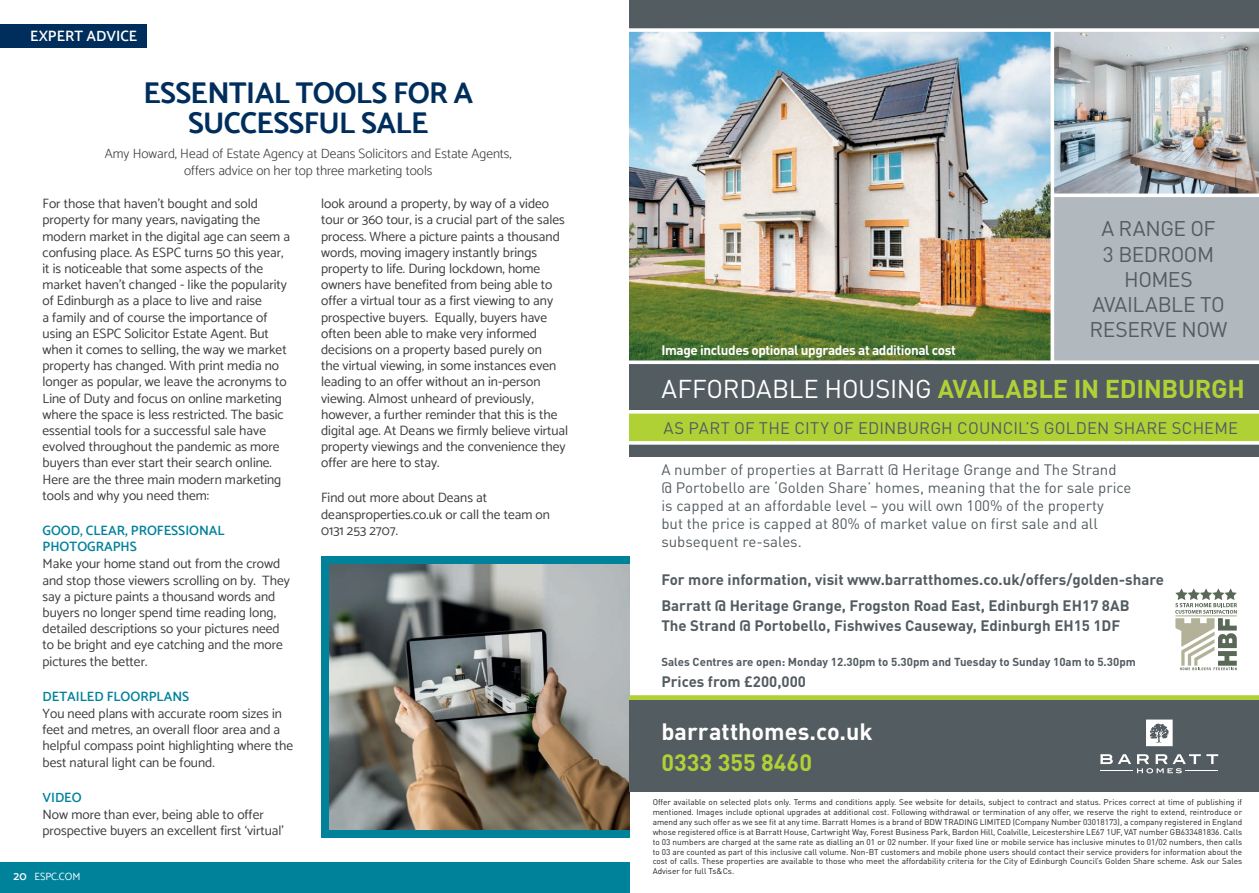
<style>
.page{position:relative;width:1259px;height:893px;background:#fff}
.page>*{position:absolute;margin:0;border:0;box-sizing:border-box;transform-origin:0 0}
.body_text{font:700 30px/30px "Catamaran";letter-spacing:-.02em;color:#002e5c;text-align:center}
.t1{font:700 25.5px "DINOT";letter-spacing:-.01em;color:#b0d136}
.t2{font:700 23.4px "DINOT";color:#fff}
.t3{font:700 23.4px "DINOT";color:#b0d136}
.t4{font:21px/25.2px "DINOT";letter-spacing:-.025em;color:#535c61;text-align:center}
.t5{font:16.65px "DINOT";letter-spacing:.01em;color:#535c61}
.t6{font:15px/18px "DINOT";color:#535c61}
.t7{font:700 15px/26.5px "DINOT";color:#535c61}
.body_text-2{font:600 15px "Catamaran";color:#fff}
.body_text-3{font:13.5px/16.2px "Catamaran";color:#3e3e3f}
.body_text-4{font:300 13.5px/16.2px "Catamaran";color:#3e3e3f;text-align:center}
.body_text-5{font:600 13.5px/16.2px "Catamaran";color:#00829b}
.t8{font:700 13.5px "DINOT";letter-spacing:-.03em;color:#fff}
.body_text-6{font:600 12px "Catamaran";color:#fff}
.t9{font:700 11.55px "DINOT";color:#535c61}
.body_text-7{font:10.5px "Catamaran";color:#fff}
.t10{font:8.25px/9.9px "DINOT";color:#231f20;text-align:justify}
.s1{font-weight:400;color:#fff}
</style>
<div class="page">
<div style="left:0;top:863px;width:629px;height:30px;background:#00829b"></div>
<div style="left:0;top:24px;width:147px;height:24px;background:#002e5c"></div>
<div style="left:321px;top:556px;width:308px;height:282px;background:#00829b"></div>
<img style="left:330px;top:565px;width:299px;height:264px">
<div style="left:629px;top:0;width:630px;height:456px;background:#535c61"></div>
<div style="left:629px;top:412px;width:630px;height:31px;background:#b0d136"></div>
<svg style="left:629px;top:441px;width:630px;height:4px;background:#eff0ec"></svg>
<svg style="left:629px;top:410px;width:630px;height:4px;background:#f5f9e9"></svg>
<img style="left:629px;top:32px;width:421px;height:328px">
<img style="left:1054px;top:32px;width:205px;height:162px">
<div style="left:629px;top:701px;width:630px;height:91px;background:#535c61"></div>
<div style="left:629px;top:695px;width:630px;height:5px;background:#b0d136"></div>
<svg style="left:1100px;top:754px;width:31px;height:10px"></svg>
<svg style="left:1206px;top:754px;width:12px;height:10px"></svg>
<svg style="left:1137px;top:754px;width:63px;height:19px"></svg>
<hr style="left:1100px;top:770px;width:33px;height:1px;background:#fff">
<hr style="left:1185px;top:770px;width:33px;height:1px;background:#fff">
<svg style="left:1146px;top:719px;width:26px;height:27px"></svg>
<div style="left:1054px;top:197px;width:205px;height:164px;background:#b2b9be"></div>
<svg style="left:1175px;top:588px;width:62px;height:82px"></svg>
<hr style="left:1175px;top:615px;width:61px;height:1px;background:#b3b299">
<svg style="left:1050px;top:32px;width:4px;height:328px"></svg>
<svg style="left:629px;top:360px;width:630px;height:4px;background:#edf0eb"></svg>
<hr style="left:1053px;top:194px;width:206px;height:3px;background:#fff">
<svg style="left:629px;top:28px;width:630px;height:4px;background:#eff0f2"></svg>
<p class="body_text-2" style="left:30px;top:27px;width:108px">EXPERT ADVICE</p>
<p class="body_text" style="left:143px;top:77px;width:331px">ESSENTIAL TOOLS FOR A<br>SUCCESSFUL SALE</p>
<p class="body_text-4" style="left:105px;top:146px;width:408px">Amy Howard, Head of Estate Agency at Deans Solicitors and Estate Agents, offers advice on her top three marketing tools</p>
<p class="body_text-3" style="left:43px;top:195px;width:249px">For those that haven’t bought and sold property for many years, navigating the modern market in the digital age can seem a confusing place. As ESPC turns 50 this year, it is noticeable that some aspects of the market haven’t changed - like the popularity of Edinburgh as a place to live and raise<br>a family and of course the importance of using an ESPC Solicitor Estate Agent. But when it comes to selling, the way we market property has changed. With print media no longer as popular, we leave the acronyms to Line of Duty and focus on online marketing where the space is less restricted. The basic essential tools for a successful sale have evolved throughout the pandemic as more buyers than ever start their search online.<br>Here are the three main modern marketing tools and why you need them:</p>
<p class="body_text-5" style="left:43px;top:522px;width:184px">GOOD, CLEAR, PROFESSIONAL<br>PHOTOGRAPHS</p>
<p class="body_text-3" style="left:43px;top:556px;width:249px">Make your home stand out from the crowd and stop those viewers scrolling on by. They say a picture paints a thousand words and buyers no longer spend time reading long, detailed descriptions so your pictures need to be bright and eye catching and the more pictures the better.</p>
<p class="body_text-5" style="left:43px;top:688px;width:148px">DETAILED FLOORPLANS</p>
<p class="body_text-3" style="left:43px;top:705px;width:252px">You need plans with accurate room sizes in feet and metres, an overall floor area and a helpful compass point highlighting where the best natural light can be found.</p>
<p class="body_text-5" style="left:43px;top:789px;width:41px">VIDEO</p>
<p class="body_text-3" style="left:43px;top:806px;width:243px">Now more than ever, being able to offer prospective buyers an excellent first ‘virtual’</p>
<p class="body_text-6" style="left:14px;top:868px;width:15px">20</p>
<p class="body_text-7" style="left:35px;top:870px;width:47px">ESPC.COM</p>
<p class="body_text-3" style="left:321px;top:195px;width:249px">look around a property, by way of a video tour or 360 tour, is a crucial part of the sales process. Where a picture paints a thousand words, moving imagery instantly brings property to life. During lockdown, home owners have benefited from being able to offer a virtual tour as a first viewing to any prospective buyers. Equally, buyers have often been able to make very informed decisions on a property based purely on<br>the virtual viewing, in some instances even leading to an offer without an in-person viewing. Almost unheard of previously, however, a further reminder that this is the digital age. At Deans we firmly believe virtual property viewings and the convenience they offer are here to stay.</p>
<p class="body_text-3" style="left:321px;top:490px;width:230px">Find out more about Deans at deansproperties.co.uk or call the team on<br>0131 253 2707.</p>
<p class="t8" style="left:661px;top:341px;width:296px">Image includes optional upgrades at additional cost</p>
<p class="t4" style="left:1089px;top:216px;width:139px">A RANGE OF<br>3 BEDROOM<br>HOMES<br>AVAILABLE TO<br>RESERVE NOW</p>
<p class="t1" style="left:661px;top:372px;width:585px"><span class="s1">AFFORDABLE HOUSING</span> AVAILABLE IN EDINBURGH</p>
<p class="t5" style="left:663px;top:417px;width:576px">AS PART OF THE CITY OF EDINBURGH COUNCIL’S GOLDEN SHARE SCHEME</p>
<p class="t6" style="left:661px;top:460px;width:472px">A number of properties at Barratt @ Heritage Grange and The Strand<br>@ Portobello are ‘Golden Share’ homes, meaning that the for sale price is capped at an affordable level – you will own 100% of the property<br>but the price is capped at 80% of market value on first sale and all subsequent re-sales.</p>
<p class="t7" style="left:661px;top:565px;width:504px">For more information, visit www.barratthomes.co.uk/offers/golden-share<br>Barratt @ Heritage Grange, Frogston Road East, Edinburgh EH17 8AB</p>
<p class="t7" style="left:661px;top:612px;width:460px">The Strand @ Portobello, Fishwives Causeway, Edinburgh EH15 1DF</p>
<p class="t9" style="left:661px;top:654px;width:476px">Sales Centres are open: Monday 12.30pm to 5.30pm and Tuesday to Sunday 10am to 5.30pm</p>
<p class="t7" style="left:661px;top:668px;width:146px">Prices from £200,000</p>
<p class="t2" style="left:661px;top:716px;width:213px">barratthomes.co.uk</p>
<p class="t3" style="left:661px;top:747px;width:152px">0333 355 8460</p>
<p class="t10" style="left:652px;top:797px;width:591px">Offer available on selected plots only. Terms and conditions apply. See website for details, subject to contract and status. Prices correct at time of publishing if mentioned. Images include optional upgrades at additional cost. Following withdrawal or termination of any offer, we reserve the right to extend, reintroduce or amend any such offer as we see fit at any time. Barratt Homes is a brand of BDW TRADING LIMITED (Company Number 03018173), a company registered in England whose registered office is at Barratt House, Cartwright Way, Forest Business Park, Bardon Hill, Coalville, Leicestershire LE67 1UF, VAT number GB633481836. Calls to 03 numbers are charged at the same rate as dialling an 01 or 02 number. If your fixed line or mobile service has inclusive minutes to 01/02 numbers, then calls to 03 are counted as part of this inclusive call volume. Non-BT customers and mobile phone users should contact their service providers for information about the cost of calls. These properties are available to those who meet the affordability criteria for the City of Edinburgh Council’s Golden Share scheme. Ask our Sales Adviser for full Ts&amp;Cs.</p>
</div>
